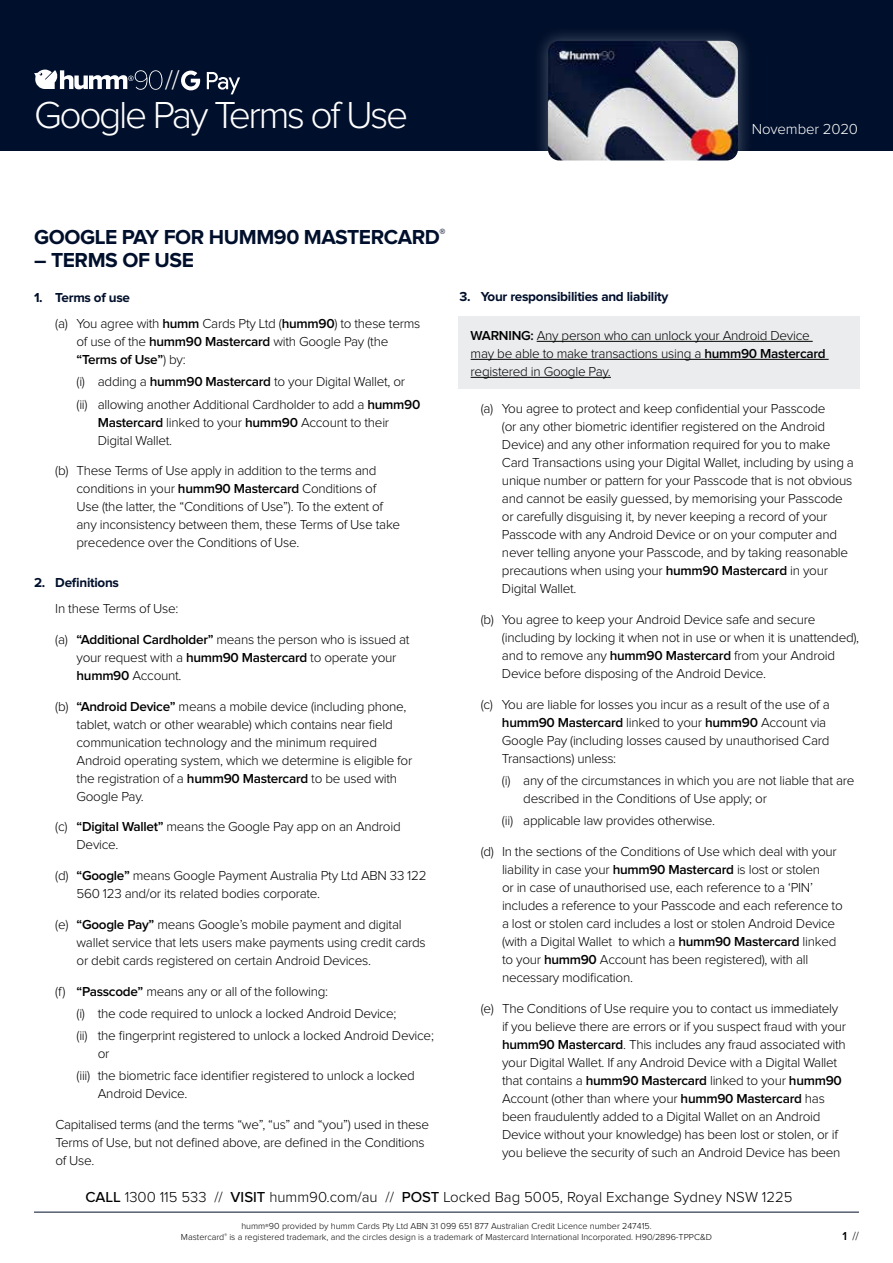
<style>
.page{position:relative;width:893px;height:1263px;background:#fff}
.page>*{position:absolute;margin:0;border:0;box-sizing:border-box;transform-origin:0 0}
.t1{font:300 39px "Proxima Nova";letter-spacing:-.06em;color:#fff}
.t2{font:300 27.45px "Proxima Nova";color:#fff}
.t3{font:700 21px "Proxima Nova";letter-spacing:-.02em;color:#000f2b}
.t4{font:300 15px "Proxima Nova";color:#000}
.t5{font:300 15px "Proxima Nova";letter-spacing:-.01em;color:#fff}
.t6{font:300 13.5px/18px "Proxima Nova";letter-spacing:-.02em;color:#000}
.t7{font:700 13.5px "Proxima Nova";letter-spacing:-.02em;color:#000f2b}
.t8{font:300 12px "Proxima Nova";color:#000}
.t9{font:300 9px/10.5px "Proxima Nova";color:#000;text-align:center}
.s1{font-weight:700;color:#000f2b}
.s2{font-weight:600}
.s3{font-weight:500}
.s4{font-size:7.5px}
</style>
<div class="page">
<div style="left:0;top:0;width:893px;height:151px;background:#000f2b"></div>
<div style="left:532px;top:25px;width:222px;height:151px;background:#fff;opacity:.3"></div>
<img style="left:548px;top:41px;width:190px;height:119px">
<svg style="left:34px;top:70px;width:128px;height:20px"></svg>
<svg style="left:207px;top:72px;width:33px;height:22px"></svg>
<svg style="left:181px;top:71px;width:19px;height:19px"></svg>
<hr style="left:34px;top:1212px;width:825px;height:1px;background:#000f2b">
<div style="left:458px;top:316px;width:401px;height:72px;background:#eaeced"></div>
<hr style="left:537px;top:341px;width:276px;height:1px;background:#000">
<hr style="left:471px;top:359px;width:358px;height:1px;background:#000">
<hr style="left:471px;top:377px;width:140px;height:1px;background:#000">
<h2 class="t2" style="left:165px;top:67px;width:16px">//</h2>
<h1 class="t1" style="left:34px;top:98px;width:376px">Google Pay Terms of Use</h1>
<p class="t5" style="left:752px;top:122px;width:108px">November 2020</p>
<h3 class="t3" style="left:34px;top:227px;width:413px">GOOGLE PAY FOR HUMM90 MASTERCARD<sup>®</sup></h3>
<h3 class="t3" style="left:34px;top:250px;width:162px">– TERMS OF USE</h3>
<p class="t6" style="left:55px;top:284px;width:367px;line-height:26.5px;text-indent:-21px"><span class="s1">1. Terms of use<br></span>(a) You agree with <span class="s2">humm</span> Cards Pty Ltd (<span class="s2">humm90</span>) to these terms</p>
<p class="t6" style="left:77px;top:333px;width:313px">of use of the <span class="s2">humm90 Mastercard</span> with Google Pay (the <span class="s2">“Terms of Use”</span>) by:</p>
<p class="t6" style="left:77px;top:371px;width:345px;line-height:22.2px">(i) adding a <span class="s2">humm90 Mastercard</span> to your Digital Wallet, or<br>(ii) allowing another Additional Cardholder to add a <span class="s2">humm90</span></p>
<p class="t6" style="left:98px;top:414px;width:293px"><span class="s2">Mastercard</span> linked to your <span class="s2">humm90</span> Account to their<br>Digital Wallet.</p>
<p class="t6" style="left:77px;top:462px;width:325px;text-indent:-21px">(b) These Terms of Use apply in addition to the terms and conditions in your <span class="s2">humm90 Mastercard</span> Conditions of Use (the latter, the “Conditions of Use”). To the extent of any inconsistency between them, these Terms of Use take precedence over the Conditions of Use.</p>
<p class="t7" style="left:34px;top:576px;width:87px">2. Definitions</p>
<p class="t6" style="left:55px;top:600px;width:125px">In these Terms of Use:</p>
<p class="t6" style="left:77px;top:631px;width:335px;text-indent:-21px">(a) <span class="s2">“Additional Cardholder”</span> means the person who is issued at your request with a <span class="s2">humm90 Mastercard</span> to operate your <span class="s2">humm90</span> Account.</p>
<p class="t6" style="left:77px;top:698px;width:337px;text-indent:-21px">(b) <span class="s2">“Android Device”</span> means a mobile device (including phone, tablet, watch or other wearable) which contains near field communication technology and the minimum required Android operating system, which we determine is eligible for the registration of a <span class="s2">humm90 Mastercard</span> to be used with Google Pay.</p>
<p class="t6" style="left:77px;top:818px;width:326px;text-indent:-21px">(c) <span class="s2">“Digital Wallet”</span> means the Google Pay app on an Android<br>Device.</p>
<p class="t6" style="left:77px;top:867px;width:352px;text-indent:-21px">(d) <span class="s2">“Google”</span> means Google Payment Australia Pty Ltd ABN 33 122<br>560 123 and/or its related bodies corporate.</p>
<p class="t6" style="left:77px;top:916px;width:351px;text-indent:-21px">(e) <span class="s2">“Google Pay”</span> means Google’s mobile payment and digital wallet service that lets users make payments using credit cards or debit cards registered on certain Android Devices.</p>
<p class="t6" style="left:77px;top:981px;width:359px;line-height:22.2px;text-indent:-21px">(f) <span class="s2">“Passcode”</span> means any or all of the following:<br>(i) the code required to unlock a locked Android Device;<br>(ii) the fingerprint registered to unlock a locked Android Device;</p>
<p class="t6" style="left:77px;top:1043px;width:340px;line-height:22.2px;text-indent:21px">or<br>(iii) the biometric face identifier registered to unlock a locked</p>
<p class="t6" style="left:98px;top:1085px;width:91px">Android Device.</p>
<p class="t6" style="left:55px;top:1116px;width:375px">Capitalised terms (and the terms “we”, “us” and “you”) used in these<br>Terms of Use, but not defined above, are defined in the Conditions of Use.</p>
<p class="t7" style="left:459px;top:291px;width:210px">3. Your responsibilities and liability</p>
<p class="t6" style="left:471px;top:327px;width:357px"><span class="s2">WARNING:</span> Any person who can unlock your Android Device may be able to make transactions using a <span class="s2">humm90 Mastercard </span>registered in Google Pay.</p>
<p class="t6" style="left:502px;top:400px;width:354px;text-indent:-21px">(a) You agree to protect and keep confidential your Passcode<br>(or any other biometric identifier registered on the Android Device) and any other information required for you to make Card Transactions using your Digital Wallet, including by using a unique number or pattern for your Passcode that is not obvious and cannot be easily guessed, by memorising your Passcode or carefully disguising it, by never keeping a record of your Passcode with any Android Device or on your computer and never telling anyone your Passcode, and by taking reasonable precautions when using your <span class="s2">humm90 Mastercard</span> in your Digital Wallet.</p>
<p class="t6" style="left:502px;top:611px;width:359px;text-indent:-21px">(b) You agree to keep your Android Device safe and secure (including by locking it when not in use or when it is unattended), and to remove any <span class="s2">humm90 Mastercard</span> from your Android Device before disposing of the Android Device.</p>
<p class="t6" style="left:502px;top:696px;width:329px;text-indent:-21px">(c) You are liable for losses you incur as a result of the use of a <span class="s2">humm90 Mastercard</span> linked to your <span class="s2">humm90</span> Account via Google Pay (including losses caused by unauthorised Card Transactions) unless:</p>
<p class="t6" style="left:523px;top:772px;width:333px;text-indent:-21px">(i) any of the circumstances in which you are not liable that are described in the Conditions of Use apply; or</p>
<p class="t6" style="left:502px;top:812px;width:215px">(ii) applicable law provides otherwise.</p>
<p class="t6" style="left:502px;top:843px;width:342px;text-indent:-21px">(d) In the sections of the Conditions of Use which deal with your liability in case your <span class="s2">humm90 Mastercard</span> is lost or stolen<br>or in case of unauthorised use, each reference to a ‘PIN’ includes a reference to your Passcode and each reference to a lost or stolen card includes a lost or stolen Android Device (with a Digital Wallet to which a <span class="s2">humm90 Mastercard</span> linked to your <span class="s2">humm90</span> Account has been registered), with all necessary modification.</p>
<p class="t6" style="left:502px;top:999px;width:346px;text-indent:-21px">(e) The Conditions of Use require you to contact us immediately if you believe there are errors or if you suspect fraud with your <span class="s2">humm90 Mastercard</span>. This includes any fraud associated with your Digital Wallet. If any Android Device with a Digital Wallet that contains a <span class="s2">humm90 Mastercard</span> linked to your <span class="s2">humm90<br></span>Account (other than where your <span class="s2">humm90 Mastercard</span> has been fraudulently added to a Digital Wallet on an Android Device without your knowledge) has been lost or stolen, or if you believe the security of such an Android Device has been</p>
<p class="t4" style="left:85px;top:1190px;width:709px"><span class="s3">CALL</span> 1300 115 533 // <span class="s3">VISIT</span> humm90.com/au // <span class="s3">POST</span> Locked Bag 5005, Royal Exchange Sydney NSW 1225</p>
<p class="t9" style="left:181px;top:1221px;width:533px">humm<span class="s4">®</span>90 provided by humm Cards Pty Ltd ABN 31 099 651 877 Australian Credit Licence number 247415.<br>Mastercard<sup>®</sup> is a registered trademark, and the circles design is a trademark of Mastercard International Incorporated. H90/2896-TPPC&amp;D</p>
<p class="t8" style="left:842px;top:1230px;width:18px"><span class="s2">1</span> //</p>
</div>
